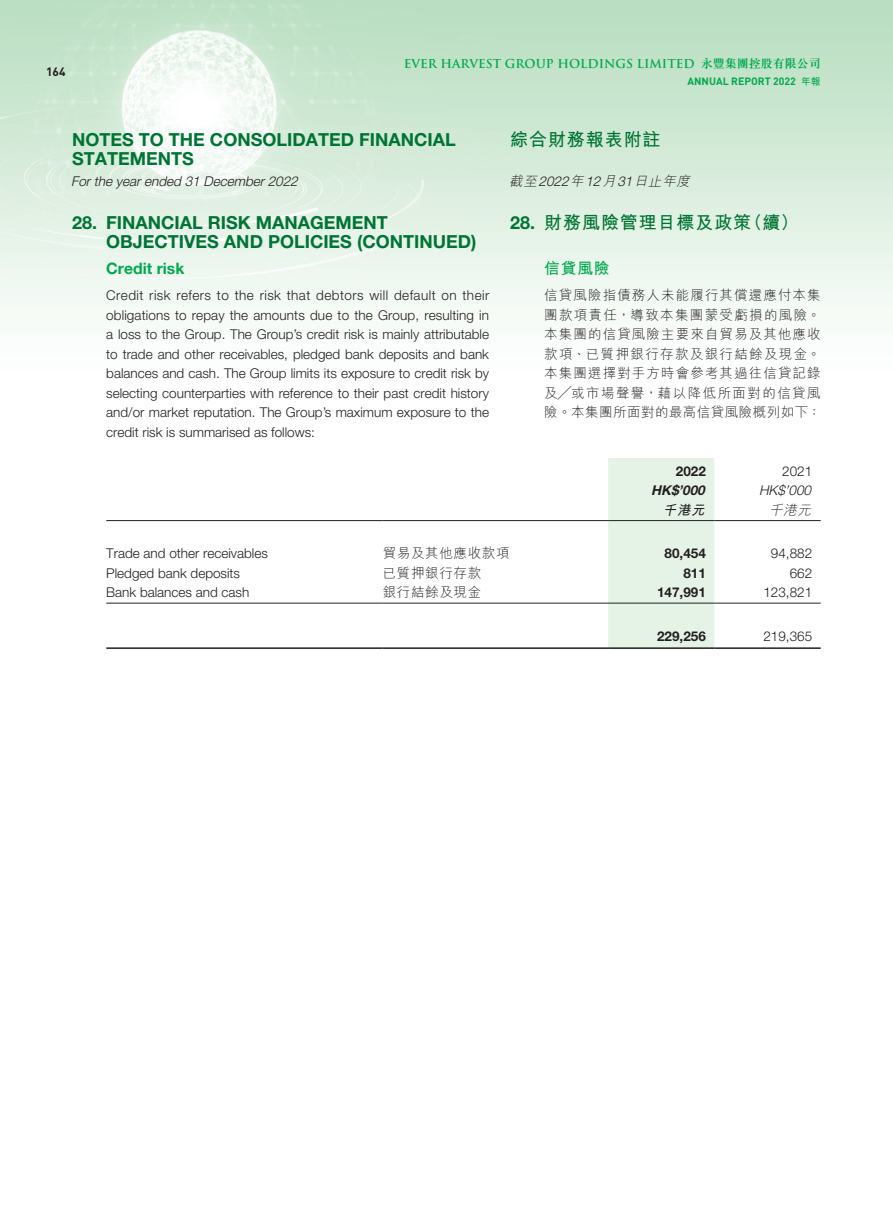
<style>
.page{position:relative;width:893px;height:1212px;background:#fff}
.page>*{position:absolute;margin:0;border:0;box-sizing:border-box;transform-origin:0 0}
._01_H1{font:700 18px/19.5px "Helvetica Neue LT Std";color:#007434}
._01_H1-2{font:700 18px "M Hei HK";letter-spacing:.05em;color:#007434}
._02_H2{font:700 15.75px "Helvetica Neue LT Std";color:#00a94e}
._02_H2-2{font:700 15.75px "M Hei HK";color:#00a94e}
._00_txt{font:300 13.5px/19.5px "Helvetica Neue LT Std";color:#231f20;text-align:justify}
._00_txt-2{font:300 13.5px/19.5px "M Hei HK";letter-spacing:.08em;color:#231f20;text-align:justify}
._50_Table_txt{font:300 13.5px "Helvetica Neue LT Std";color:#231f20}
._50_Table_txt-2{font:italic 300 13.5px "Helvetica Neue LT Std";color:#231f20}
._50_Table_txt-3{font:700 13.5px "Helvetica Neue LT Std";color:#231f20}
._50_Table_txt-4{font:300 13.5px "M Hei HK";letter-spacing:.05em;color:#231f20}
._50_Table_txt-5{font:italic 300 13.5px "M Hei HK";color:#231f20}
._50_Table_txt-6{font:italic 700 13.5px "Helvetica Neue LT Std";color:#231f20}
._50_Table_txt-7{font:italic 700 13.5px "M Hei HK";color:#231f20}
.t1{font:700 12px "Trajan Pro";color:#00a94e}
.t2{font:700 12px "DIN Pro";color:#231f20}
.t3{font:700 10.5px "DIN Pro";color:#00a94e}
.s1{font-family:"M Sung HK"}
.s2{font-family:"M Hei HK";font-size:9.75px}
.s3{font-family:"Helvetica Neue LT Std"}
</style>
<div class="page">
<img style="left:0;top:0;width:893px;height:647px">
<div style="left:608px;top:458px;width:106px;height:189px;background:#e5f3e7"></div>
<hr style="left:106px;top:520px;width:277px;height:1px;background:#231f20">
<hr style="left:383px;top:520px;width:225px;height:1px;background:#231f20">
<hr style="left:608px;top:520px;width:106px;height:1px;background:#231f20">
<hr style="left:714px;top:520px;width:107px;height:1px;background:#231f20">
<hr style="left:106px;top:603px;width:277px;height:1px;background:#231f20">
<hr style="left:383px;top:603px;width:225px;height:1px;background:#231f20">
<hr style="left:608px;top:603px;width:106px;height:1px;background:#231f20">
<hr style="left:714px;top:603px;width:107px;height:1px;background:#231f20">
<hr style="left:106px;top:647px;width:277px;height:2px;background:#231f20">
<hr style="left:383px;top:647px;width:225px;height:2px;background:#231f20">
<hr style="left:608px;top:647px;width:106px;height:2px;background:#231f20">
<hr style="left:714px;top:647px;width:107px;height:2px;background:#231f20">
<p class="t2" style="left:46px;top:63px;width:21px">164</p>
<p class="t1" style="left:404px;top:56px;width:418px">EVER HARVEST GROUP HOLDINGS LIMITED <span class="s1">永豐集團控股有限公司</span></p>
<p class="t3" style="left:687px;top:74px;width:135px">ANNUAL REPORT 2022 <span class="s2">年報</span></p>
<h1 class="_01_H1" style="left:72px;top:129px;width:385px">NOTES TO THE CONSOLIDATED FINANCIAL<br>STATEMENTS</h1>
<p class="_50_Table_txt-2" style="left:71px;top:173px;width:231px">For the year ended 31 December 2022</p>
<p class="_01_H1" style="left:106px;top:212px;width:372px;text-indent:-34px">28. FINANCIAL RISK MANAGEMENT<br>OBJECTIVES AND POLICIES (CONTINUED)</p>
<p class="_02_H2" style="left:106px;top:259px;width:80px">Credit risk</p>
<p class="_00_txt" style="left:106px;top:285px;width:384px">Credit risk refers to the risk that debtors will default on their obligations to repay the amounts due to the Group, resulting in a loss to the Group. The Group’s credit risk is mainly attributable to trade and other receivables, pledged bank deposits and bank balances and cash. The Group limits its exposure to credit risk by selecting counterparties with reference to their past credit history and/or market reputation. The Group’s maximum exposure to the credit risk is summarised as follows:</p>
<h1 class="_01_H1-2" style="left:510px;top:126px;width:152px">綜合財務報表附註</h1>
<p class="_50_Table_txt-5" style="left:509px;top:174px;width:185px">截至<span class="s3">2022</span>年<span class="s3">12</span>月<span class="s3">31</span>日止年度</p>
<p class="_01_H1-2" style="left:510px;top:209px;width:290px"><span class="s3">28.</span> 財務風險管理目標及政策（續）</p>
<p class="_02_H2-2" style="left:544px;top:257px;width:67px">信貸風險</p>
<p class="_00_txt-2" style="left:544px;top:285px;width:278px">信貸風險指債務人未能履行其償還應付本集團款項責任，導致本集團蒙受虧損的風險。本集團的信貸風險主要來自貿易及其他應收款項、已質押銀行存款及銀行結餘及現金。本集團選擇對手方時會參考其過往信貸記錄及╱或市場聲譽，藉以降低所面對的信貸風險。本集團所面對的最高信貸風險概列如下：</p>
<p class="_50_Table_txt-3" style="left:676px;top:462px;width:32px">2022</p>
<p class="_50_Table_txt" style="left:782px;top:463px;width:32px">2021</p>
<p class="_50_Table_txt-6" style="left:651px;top:482px;width:58px">HK$’000</p>
<p class="_50_Table_txt-2" style="left:759px;top:482px;width:57px">HK$’000</p>
<p class="_50_Table_txt-7" style="left:663px;top:500px;width:47px">千港元</p>
<p class="_50_Table_txt-5" style="left:769px;top:503px;width:46px">千港元</p>
<p class="_50_Table_txt" style="left:106px;top:545px;width:163px">Trade and other receivables</p>
<p class="_50_Table_txt-4" style="left:383px;top:546px;width:128px">貿易及其他應收款項</p>
<p class="_50_Table_txt-3" style="left:665px;top:545px;width:43px">80,454</p>
<p class="_50_Table_txt" style="left:771px;top:545px;width:43px">94,882</p>
<p class="_50_Table_txt" style="left:106px;top:565px;width:135px">Pledged bank deposits</p>
<p class="_50_Table_txt-4" style="left:383px;top:566px;width:100px">已質押銀行存款</p>
<p class="_50_Table_txt-3" style="left:683px;top:565px;width:24px">811</p>
<p class="_50_Table_txt" style="left:790px;top:565px;width:24px">662</p>
<p class="_50_Table_txt" style="left:106px;top:584px;width:145px">Bank balances and cash</p>
<p class="_50_Table_txt-4" style="left:383px;top:585px;width:100px">銀行結餘及現金</p>
<p class="_50_Table_txt-3" style="left:657px;top:584px;width:50px">147,991</p>
<p class="_50_Table_txt" style="left:763px;top:584px;width:50px">123,821</p>
<p class="_50_Table_txt-3" style="left:657px;top:628px;width:50px">229,256</p>
<p class="_50_Table_txt" style="left:763px;top:628px;width:50px">219,365</p>
</div>
